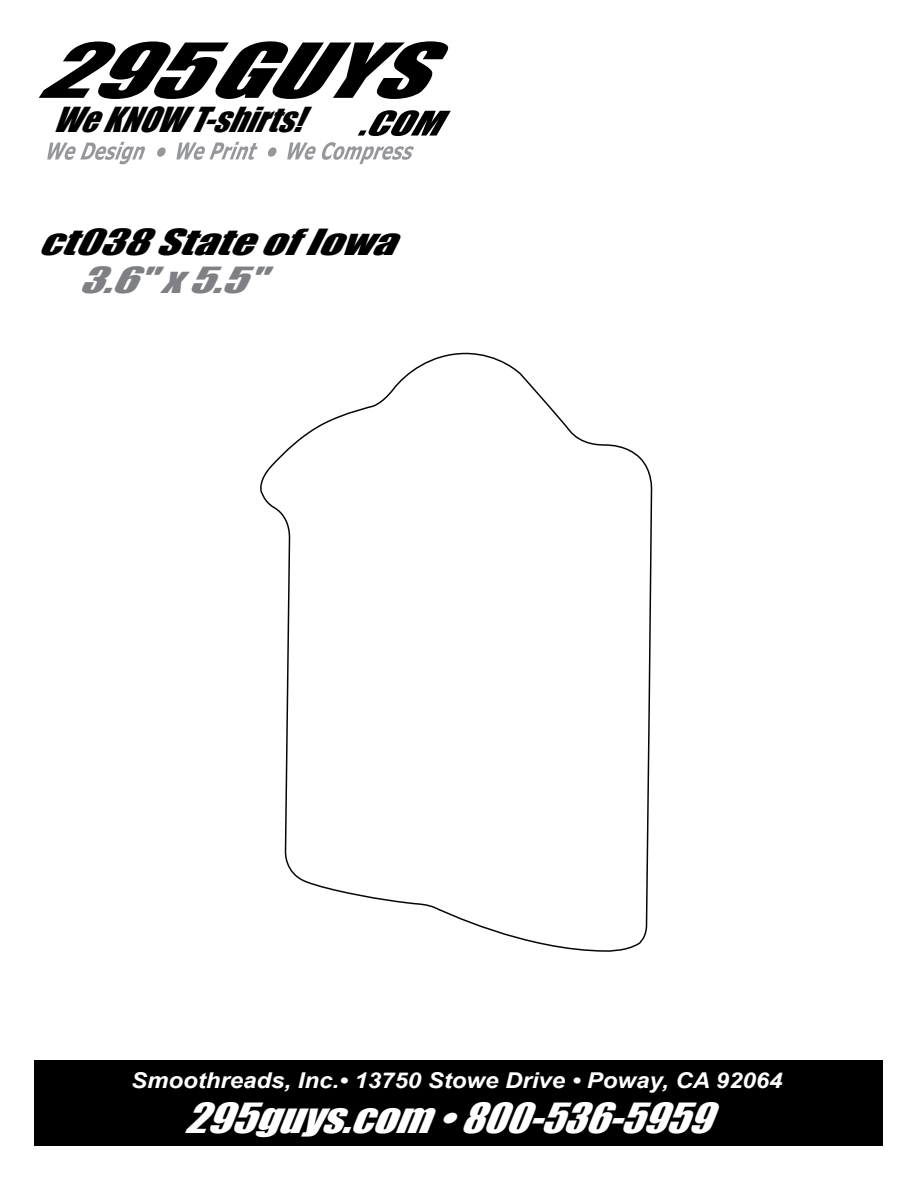
<style>
.page{position:relative;width:918px;height:1188px;background:#fff}
.page>*{position:absolute;margin:0;border:0;box-sizing:border-box;transform-origin:0 0}
.t1{font:italic 38.25px "Impact";color:#fff;scale:1.17 1}
.t2{font:italic 33.15px "Impact";color:#000;scale:1.37 1}
.t3{font:italic 33.15px "Impact";color:#7e8083;scale:1.37 1}
.t4{font:italic 31.65px "Impact";color:#000;scale:1.05 1}
.t5{font:italic 700 21.75px "Arial";color:#fff;scale:1.1 1}
</style>
<div class="page">
<svg style="left:38px;top:41px;width:413px;height:123px"></svg>
<div style="left:34px;top:1060px;width:848px;height:86px;background:#000"></div>
<svg style="left:260px;top:352px;width:393px;height:600px"></svg>
<h3 class="t4" style="left:52px;top:100px;width:256px">WeKNOWT-shirts!</h3>
<h2 class="t2" style="left:38px;top:222px;width:276px">ct038StateofIowa</h2>
<h2 class="t3" style="left:78px;top:260px;width:150px">3.6"x5.5"</h2>
<p class="t5" style="left:131px;top:1068px;width:594px">Smoothreads, Inc.• 13750 Stowe Drive • Poway, CA 92064</p>
<h1 class="t1" style="left:184px;top:1094px;width:468px">295guys.com•800-536-5959</h1>
</div>
